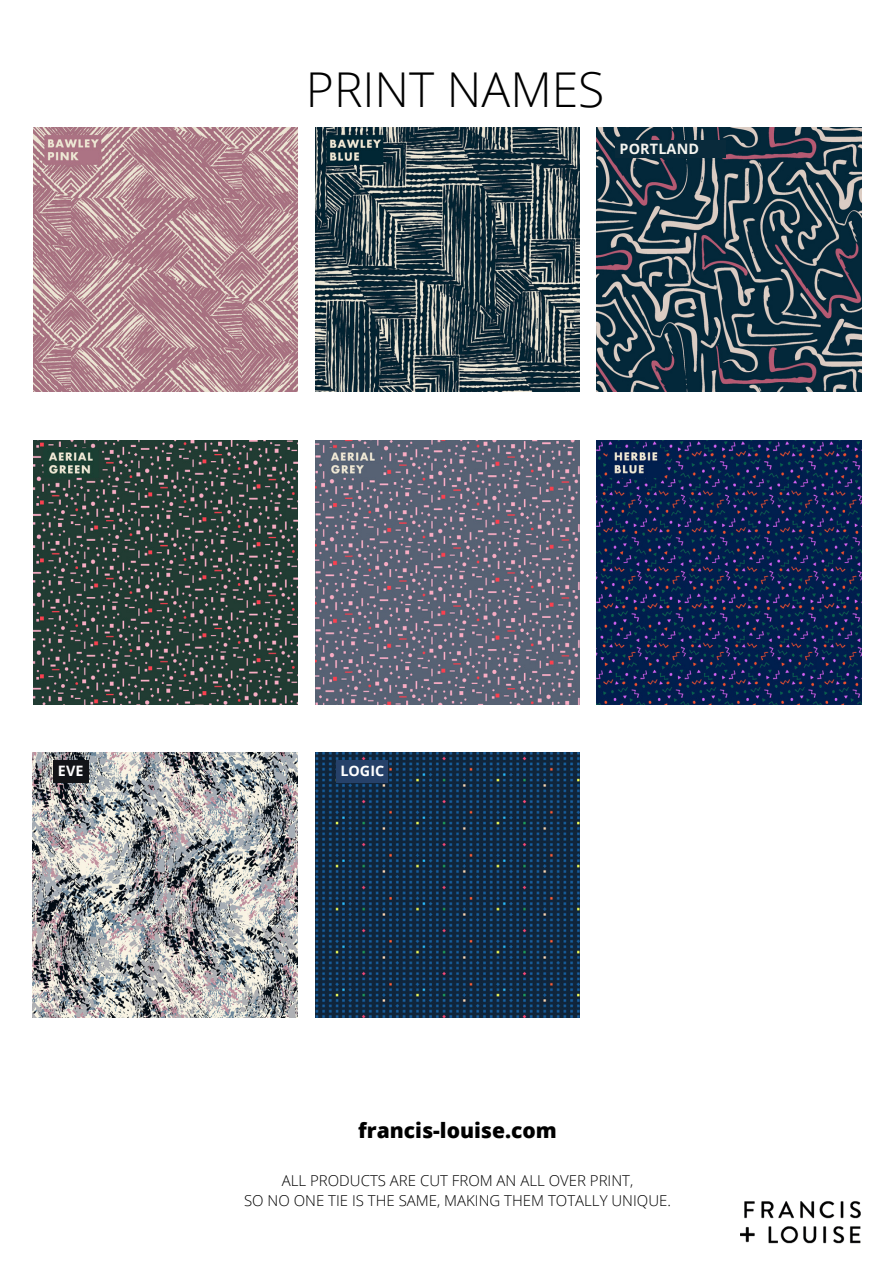
<style>
.page{position:relative;width:893px;height:1264px;background:#fff}
.page>*{position:absolute;margin:0;border:0;box-sizing:border-box;transform-origin:0 0}
.t1{font:300 48px "Open Sans";color:#000}
.t2{font:800 21px "Open Sans";color:#000}
.t3{font:300 15px "Open Sans";color:#000}
.t4{font:700 14.4px "Open Sans";letter-spacing:.01em;color:#f5f4ef}
.t5{font:700 14.4px "Open Sans";color:#fff}
</style>
<div class="page">
<img style="left:33px;top:127px;width:264px;height:265px">
<img style="left:315px;top:127px;width:264px;height:265px">
<img style="left:33px;top:440px;width:264px;height:264px">
<img style="left:315px;top:440px;width:264px;height:264px">
<img style="left:596px;top:440px;width:264px;height:264px">
<img style="left:740px;top:1201px;width:120px;height:43px">
<img style="left:596px;top:127px;width:264px;height:265px">
<div style="left:615px;top:140px;width:110px;height:18px;background:#092a3b"></div>
<img style="left:33px;top:752px;width:264px;height:265px">
<img style="left:315px;top:752px;width:264px;height:265px">
<div style="left:53px;top:760px;width:36px;height:22px;background:#121418"></div>
<div style="left:336px;top:760px;width:52px;height:22px;background:#264169"></div>
<p class="t1" style="left:306px;top:55px;width:300px">PRINT NAMES</p>
<p class="t4" style="left:619px;top:138px;width:81px">PORTLAND</p>
<p class="t5" style="left:58px;top:761px;width:27px">EVE</p>
<p class="t5" style="left:340px;top:761px;width:45px">LOGIC</p>
<p class="t2" style="left:358px;top:1115px;width:200px">francis-louise.com</p>
<p class="t3" style="left:282px;top:1169px;width:353px">ALL PRODUCTS ARE CUT FROM AN ALL OVER PRINT,</p>
<p class="t3" style="left:244px;top:1189px;width:428px">SO NO ONE TIE IS THE SAME, MAKING THEM TOTALLY UNIQUE.</p>
</div>
